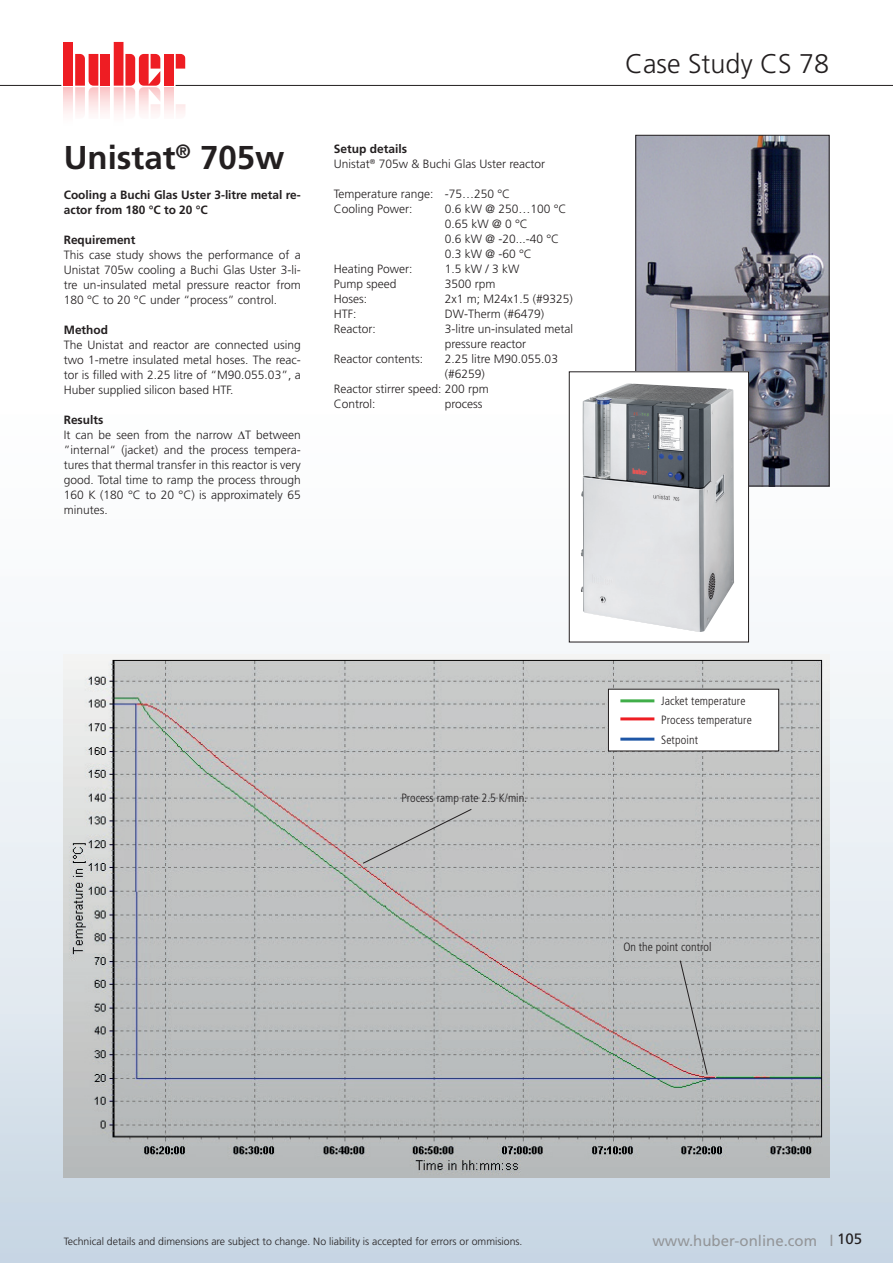
<style>
.page{position:relative;width:893px;height:1263px;background:#fff}
.page>*{position:absolute;margin:0;border:0;box-sizing:border-box;transform-origin:0 0}
.t1{font:700 33px "Frutiger LT Std";color:#231f20}
.t2{font:300 27px "Frutiger LT Std";color:#231f20}
.t3{font:15px "Frutiger LT Std";color:#939598}
.t4{font:300 12px/15px "Frutiger LT Std";color:#231f20}
.t5{font:300 condensed 12px/19.5px "Frutiger LT Std";letter-spacing:.01em;color:#231f20}
.t6{font:700 12px/15px "Frutiger LT Std";color:#231f20}
.t7{font:300 10.5px "Frutiger LT Std";color:#231f20}
.s1{font-weight:700}
.s2{color:#231f20}
</style>
<div class="page">
<img style="left:0;top:238px;width:893px;height:1025px">
<div style="left:0;top:46px;width:381px;height:218px;background:#fff"></div>
<hr style="left:0;top:85px;width:893px;height:1px;background:#231f20">
<svg style="left:61px;top:42px;width:124px;height:72px"></svg>
<img style="left:64px;top:654px;width:765px;height:524px">
<svg style="left:362px;top:808px;width:110px;height:56px;background:#bdbebe"></svg>
<svg style="left:679px;top:960px;width:29px;height:115px;background:#b2b4b4"></svg>
<div style="left:608px;top:689px;width:171px;height:62px;background:#fff"></div>
<hr style="left:620px;top:699px;width:34px;height:3px;background:#40ae49">
<hr style="left:620px;top:717px;width:34px;height:3px;background:#ee1d23">
<hr style="left:620px;top:738px;width:34px;height:3px;background:#1e56a6">
<img style="left:638px;top:137px;width:189px;height:347px">
<div style="left:636px;top:135px;width:193px;height:351px;border:1px solid #231f20"></div>
<div style="left:569px;top:372px;width:179px;height:270px;background:#fff"></div>
<img style="left:580px;top:383px;width:154px;height:249px">
<div style="left:569px;top:372px;width:180px;height:270px;border:1px solid #231f20"></div>
<svg style="left:238px;top:431px;width:7px;height:8px"></svg>
<h1 class="t1" style="left:64px;top:138px;width:222px">Unistat<sup>®</sup> 705w</h1>
<p class="t6" style="left:64px;top:187px;width:239px">Cooling a Buchi Glas Uster 3-litre metal re&shy;actor from 180 °C to 20 °C</p>
<p class="t6" style="left:64px;top:232px;width:73px">Requirement</p>
<p class="t4" style="left:64px;top:247px;width:239px;text-align:justify">This case study shows the performance of a Unistat 705w cooling a Buchi Glas Uster 3-li&shy;tre un-insulated metal pressure reactor from 180 °C to 20 °C under “process” control.</p>
<p class="t6" style="left:64px;top:322px;width:46px">Method</p>
<p class="t4" style="left:64px;top:337px;width:239px;text-align:justify">The Unistat and reactor are connected using two 1-metre insulated metal hoses. The reac&shy;tor is filled with 2.25 litre of “M90.055.03”, a Huber supplied silicon based HTF.</p>
<p class="t6" style="left:64px;top:412px;width:41px">Results</p>
<p class="t4" style="left:64px;top:427px;width:239px;text-align:justify">It can be seen from the narrow T between ”internal“ (jacket) and the process tempera&shy;tures that thermal transfer in this reactor is very good. Total time to ramp the process through 160 K (180 °C to 20 °C) is approximately 65 minutes.</p>
<p class="t4" style="left:334px;top:142px;width:213px"><span class="s1">Setup details<br></span>Unistat<sup>®</sup> 705w &amp; Buchi Glas Uster reactor</p>
<p class="t4" style="left:334px;top:187px;width:178px">Temperature range: -75…250 °C<br>Cooling Power:</p>
<p class="t4" style="left:445px;top:202px;width:123px">0.6 kW @ 250…100 °C<br>0.65 kW @ 0 °C<br>0.6 kW @ -20...-40 °C<br>0.3 kW @ -60 °C</p>
<p class="t4" style="left:334px;top:262px;width:80px">Heating Power:</p>
<p class="t4" style="left:445px;top:262px;width:76px">1.5 kW / 3 kW</p>
<p class="t4" style="left:334px;top:277px;width:64px">Pump speed</p>
<p class="t4" style="left:445px;top:277px;width:52px">3500 rpm</p>
<p class="t4" style="left:334px;top:292px;width:35px">Hoses:</p>
<p class="t4" style="left:445px;top:292px;width:130px">2x1 m; M24x1.5 (#9325)</p>
<p class="t4" style="left:334px;top:307px;width:24px">HTF:</p>
<p class="t4" style="left:445px;top:307px;width:101px">DW-Therm (#6479)</p>
<p class="t4" style="left:334px;top:322px;width:43px">Reactor:</p>
<p class="t4" style="left:445px;top:322px;width:130px">3-litre un-insulated metal pressure reactor</p>
<p class="t4" style="left:334px;top:352px;width:91px">Reactor contents:</p>
<p class="t4" style="left:445px;top:352px;width:115px">2.25 litre M90.055.03</p>
<p class="t4" style="left:445px;top:367px;width:42px">(#6259)</p>
<p class="t4" style="left:334px;top:382px;width:157px">Reactor stirrer speed: 200 rpm</p>
<p class="t4" style="left:334px;top:397px;width:43px">Control:</p>
<p class="t4" style="left:445px;top:397px;width:39px">process</p>
<h2 class="t2" style="left:625px;top:49px;width:206px">Case Study CS 78</h2>
<p class="t5" style="left:401px;top:788px;width:127px">Process ramp rate 2.5 K/min.</p>
<p class="t5" style="left:661px;top:691px;width:92px">Jacket temperature<br>Process temperature<br>Setpoint</p>
<p class="t5" style="left:623px;top:937px;width:90px">On the point control</p>
<p class="t7" style="left:64px;top:1236px;width:460px">Technical details and dimensions are subject to change. No liability is accepted for errors or ommisions.</p>
<p class="t3" style="left:652px;top:1231px;width:211px">www.huber-online.com l <span class="s2">105</span></p>
</div>
